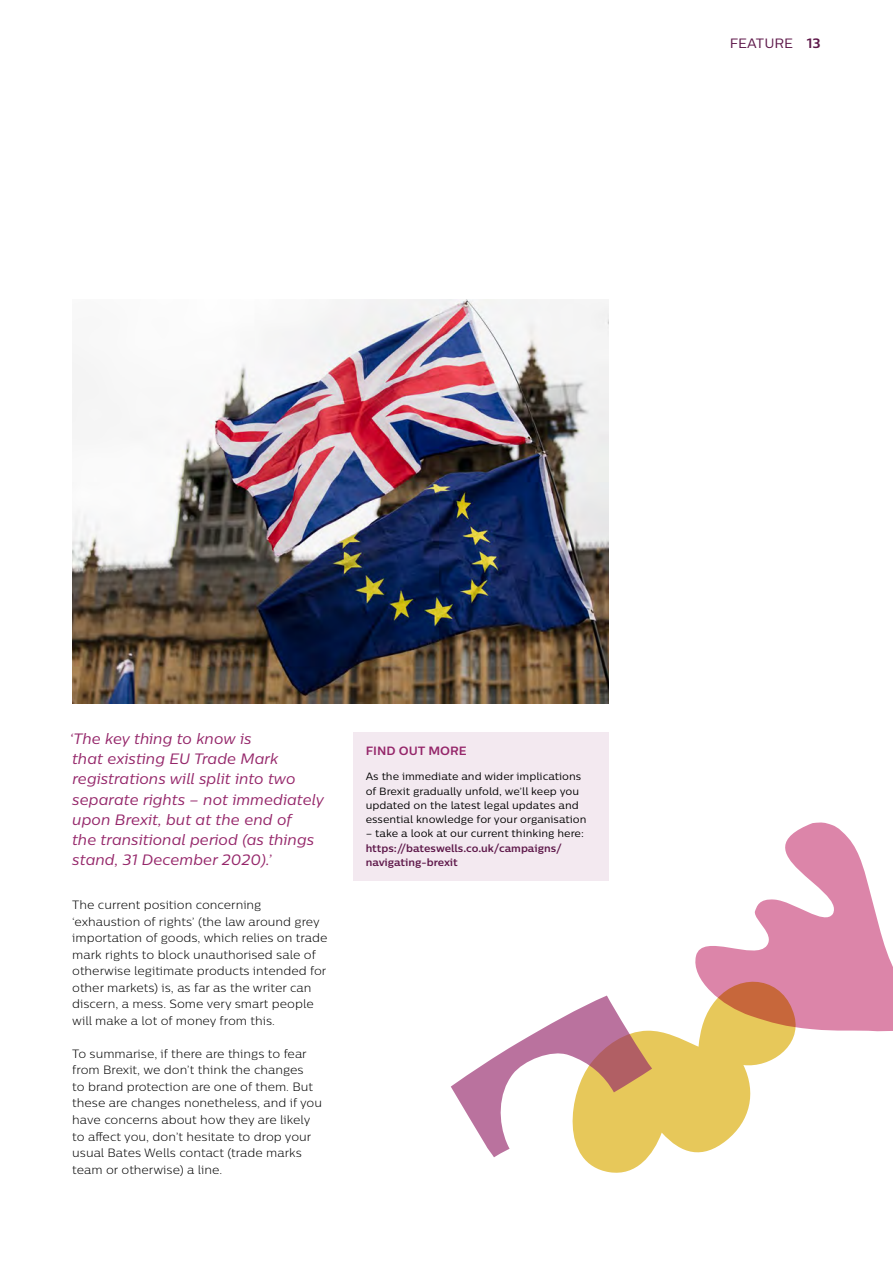
<style>
.page{position:relative;width:893px;height:1263px;background:#fff}
.page>*{position:absolute;margin:0;border:0;box-sizing:border-box;transform-origin:0 0}
.t1{font:italic 15px/20.2px "Centrale Sans";color:#95266a}
.t2{font:13.5px "Centrale Sans";color:#5d1749}
.t3{font:300 12px/16.5px "Centrale Sans";color:#000}
.t4{font:700 12px "Centrale Sans";color:#95266a}
.t5{font:10.5px/14.2px "Centrale Sans";color:#000}
.t6{font:700 10.5px/14.2px "Centrale Sans";color:#5d1749}
.s1{font-weight:700}
</style>
<div class="page">
<div style="left:353px;top:732px;width:255px;height:149px;background:#f3e9f0"></div>
<img style="left:72px;top:300px;width:536px;height:404px">
<svg style="left:583px;top:1030px;width:212px;height:143px;fill:#e7c85a"></svg>
<svg style="left:690px;top:822px;width:203px;height:210px"></svg>
<svg style="left:451px;top:995px;width:201px;height:162px"></svg>
<p class="t2" style="left:730px;top:35px;width:92px">FEATURE <span class="s1">13</span></p>
<p class="t1" style="left:70px;top:728px;width:256px">‘The key thing to know is<br>that existing EU Trade Mark registrations will split into two separate rights – not immediately upon Brexit, but at the end of<br>the transitional period (as things stand, 31 December 2020).’</p>
<p class="t3" style="left:72px;top:897px;width:257px">The current position concerning ‘exhaustion of rights’ (the law around grey importation of goods, which relies on trade mark rights to block unauthorised sale of otherwise legitimate products intended for other markets) is, as far as the writer can discern, a mess. Some very smart people will make a lot of money from this.</p>
<p class="t3" style="left:72px;top:1045px;width:251px">To summarise, if there are things to fear from Brexit, we don’t think the changes<br>to brand protection are one of them. But these are changes nonetheless, and if you have concerns about how they are likely to affect you, don’t hesitate to drop your usual Bates Wells contact (trade marks team or otherwise) a line.</p>
<p class="t4" style="left:366px;top:743px;width:103px">FIND OUT MORE</p>
<p class="t5" style="left:366px;top:769px;width:222px">As the immediate and wider implications of Brexit gradually unfold, we’ll keep you updated on the latest legal updates and essential knowledge for your organisation</p>
<p class="t5" style="left:366px;top:826px;width:220px">– take a look at our current thinking here:</p>
<p class="t6" style="left:366px;top:840px;width:198px">https://bateswells.co.uk/campaigns/ navigating-brexit</p>
</div>
